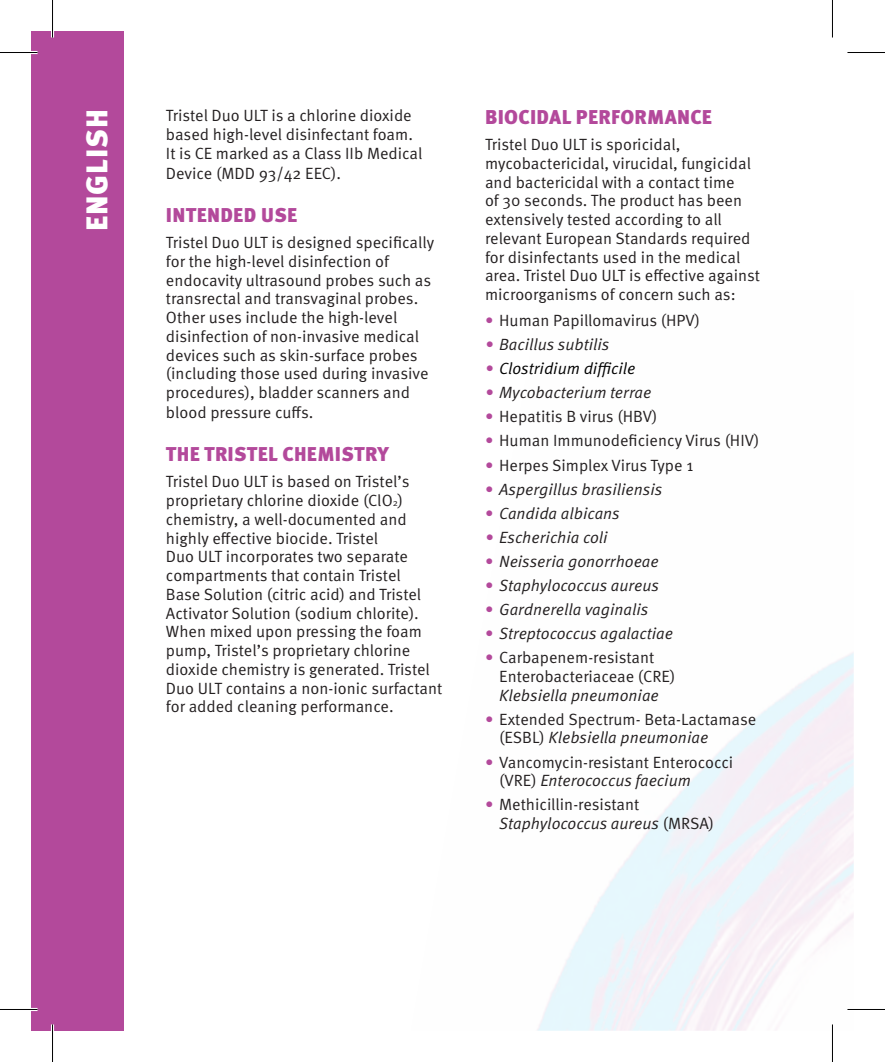
<style>
.page{position:relative;width:885px;height:1062px;background:#fff}
.page>*{position:absolute;margin:0;border:0;box-sizing:border-box;transform-origin:0 0}
.t1{font:900 30px "Meta Pro";letter-spacing:.03em;color:#fff}
.t2{font:900 20px "Meta Pro";letter-spacing:.015em;color:#b3499b}
.t3{font:16.25px/18.8px "Meta Pro";color:#231f20}
.t4{font:italic 16.25px "Meta Pro";color:#231f20}
.t5{font:italic 16.25px "Meta Pro";color:#000}
.s1{font-size:9.5px}
.s2{color:#b3499b}
.s3{font-style:normal;color:#b3499b}
.s4{font-style:italic}
</style>
<div class="page">
<div style="left:31px;top:31px;width:92px;height:999px;background:#b3499b"></div>
<hr style="left:0;top:51px;width:38px;height:3px;background:#fff">
<hr style="left:0;top:1008px;width:38px;height:3px;background:#fff">
<hr style="left:51px;top:0;width:3px;height:37px;background:#fff">
<hr style="left:51px;top:1024px;width:3px;height:38px;background:#fff">
<hr style="left:0;top:52px;width:38px;height:1px;background:#000">
<hr style="left:847px;top:52px;width:38px;height:1px;background:#000">
<hr style="left:0;top:1009px;width:38px;height:1px;background:#000">
<hr style="left:847px;top:1009px;width:38px;height:1px;background:#000">
<hr style="left:52px;top:0;width:1px;height:37px;background:#000">
<hr style="left:52px;top:1024px;width:1px;height:38px;background:#000">
<hr style="left:832px;top:0;width:1px;height:37px;background:#000">
<hr style="left:832px;top:1024px;width:1px;height:38px;background:#000">
<h1 class="t1" style="left:78px;top:231px;width:123px;rotate:-90deg">ENGLISH</h1>
<p class="t3" style="left:166px;top:107px;width:258px">Tristel Duo ULT is a chlorine dioxide based high-level disinfectant foam.<br>It is CE marked as a Class IIb Medical Device (MDD 93/42 EEC).</p>
<p class="t2" style="left:166px;top:203px;width:133px">INTENDED USE</p>
<p class="t3" style="left:166px;top:233px;width:270px">Tristel Duo ULT is designed specifically for the high-level disinfection of endocavity ultrasound probes such as transrectal and transvaginal probes.<br>Other uses include the high-level disinfection of non-invasive medical devices such as skin-surface probes (including those used during invasive procedures), bladder scanners and blood pressure cuffs.</p>
<p class="t2" style="left:166px;top:442px;width:224px">THE TRISTEL CHEMISTRY</p>
<p class="t3" style="left:166px;top:472px;width:278px">Tristel Duo ULT is based on Tristel’s proprietary chlorine dioxide (ClO<span class="s1">2</span>) chemistry, a well-documented and highly effective biocide. Tristel<br>Duo ULT incorporates two separate compartments that contain Tristel<br>Base Solution (citric acid) and Tristel Activator Solution (sodium chlorite).<br>When mixed upon pressing the foam pump, Tristel’s proprietary chlorine dioxide chemistry is generated. Tristel Duo ULT contains a non-ionic surfactant for added cleaning performance.</p>
<p class="t2" style="left:485px;top:105px;width:228px">BIOCIDAL PERFORMANCE</p>
<p class="t3" style="left:485px;top:135px;width:276px">Tristel Duo ULT is sporicidal, mycobactericidal, virucidal, fungicidal and bactericidal with a contact time<br>of 30 seconds. The product has been extensively tested according to all relevant European Standards required for disinfectants used in the medical area. Tristel Duo ULT is effective against microorganisms of concern such as:</p>
<p class="t3" style="left:485px;top:311px;width:216px"><span class="s2">•</span> Human Papillomavirus (HPV)</p>
<p class="t4" style="left:485px;top:335px;width:126px"><span class="s2">•</span> Bacillus subtilis</p>
<p class="t5" style="left:485px;top:359px;width:152px"><span class="s2">•</span> Clostridium difficile</p>
<p class="t4" style="left:485px;top:383px;width:168px"><span class="s2">•</span> Mycobacterium terrae</p>
<p class="t3" style="left:485px;top:407px;width:174px"><span class="s2">•</span> Hepatitis B virus (HBV)</p>
<p class="t3" style="left:485px;top:432px;width:276px"><span class="s2">•</span> Human Immunodeficiency Virus (HIV)</p>
<p class="t3" style="left:485px;top:456px;width:210px"><span class="s2">•</span> Herpes Simplex Virus Type 1</p>
<p class="t4" style="left:485px;top:479px;width:179px"><span class="s3">•</span> Aspergillus brasiliensis</p>
<p class="t4" style="left:485px;top:503px;width:136px"><span class="s3">•</span> Candida albicans</p>
<p class="t4" style="left:485px;top:527px;width:124px"><span class="s2">•</span> Escherichia coli</p>
<p class="t4" style="left:485px;top:551px;width:175px"><span class="s3">•</span> Neisseria gonorrhoeae</p>
<p class="t4" style="left:485px;top:575px;width:176px"><span class="s3">•</span> Staphylococcus aureus</p>
<p class="t4" style="left:485px;top:600px;width:165px"><span class="s3">•</span> Gardnerella vaginalis</p>
<p class="t4" style="left:485px;top:624px;width:190px"><span class="s3">•</span> Streptococcus agalactiae</p>
<p class="t3" style="left:499px;top:648px;width:178px;text-indent:-14px"><span class="s2">•</span> Carbapenem-resistant<br>Enterobacteriaceae (CRE)</p>
<p class="t4" style="left:499px;top:685px;width:161px">Klebsiella pneumoniae</p>
<p class="t3" style="left:499px;top:710px;width:258px;text-indent:-14px"><span class="s2">•</span> Extended Spectrum- Beta-Lactamase (ESBL) <span class="s4">Klebsiella pneumoniae</span></p>
<p class="t3" style="left:499px;top:752px;width:236px;text-indent:-14px"><span class="s2">•</span> Vancomycin-resistant Enterococci (VRE) <span class="s4">Enterococcus faecium</span></p>
<p class="t3" style="left:499px;top:795px;width:216px;text-indent:-14px"><span class="s2">•</span> Methicillin-resistant<br><span class="s4">Staphylococcus aureus</span> (MRSA)</p>
</div>
